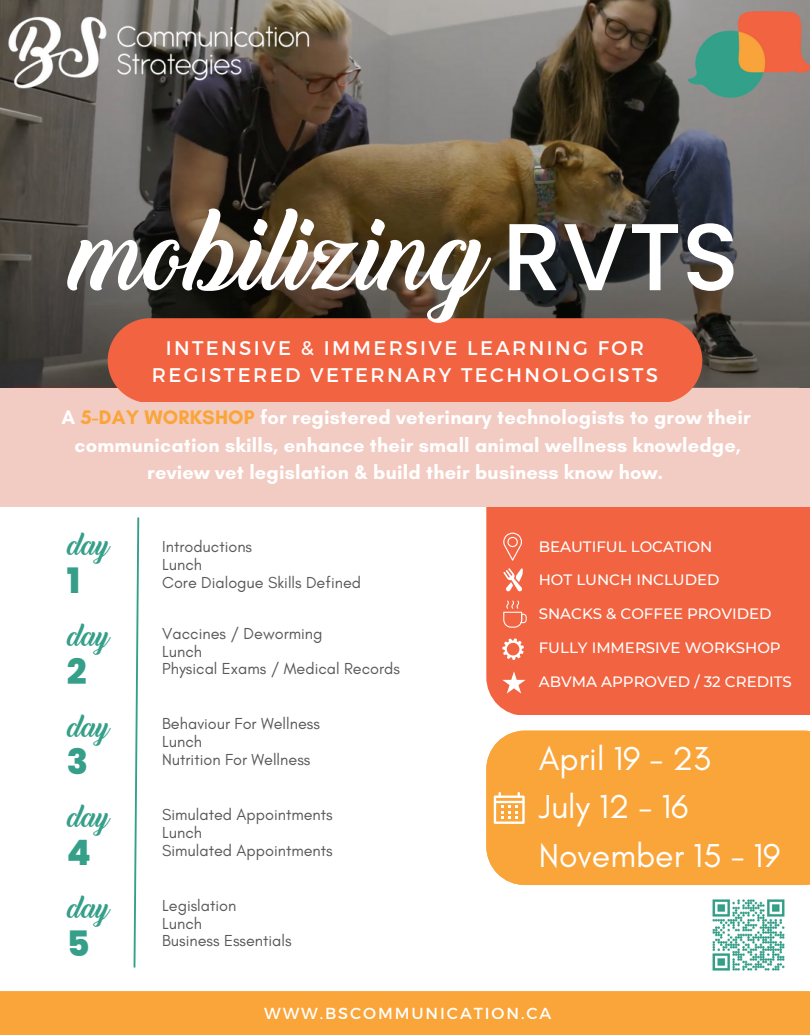
<style>
.page{position:relative;width:810px;height:1035px;background:#fff}
.page>*{position:absolute;margin:0;border:0;box-sizing:border-box;transform-origin:0 0}
.t1{font:900 101.25px "Backto";color:#fff}
.t2{font:800 35px "Poppins";color:#359f89}
.t3{font:33.75px/48.4px "Glacial Indifference";color:#fff}
.t4{font:900 27.75px "Backto";color:#359f89}
.t5{font:700 20px/27.2px "Glacial Indifference";letter-spacing:.01em;color:#fff;text-align:center}
.t6{font:19.75px/27.2px "Montserrat";letter-spacing:.12em;color:#fff;text-align:center}
.t7{font:16.25px/17.8px "Glacial Indifference";color:#58595b}
.t8{font:16px "Montserrat";letter-spacing:.12em;color:#fff}
.t9{font:500 15px "Montserrat";color:#fff}
.s1{font-family:"Poppins";font-weight:500;font-size:95px}
.s2{color:#faa53a}
</style>
<div class="page">
<div style="left:486px;top:506px;width:324px;height:209px;background:#f26341"></div>
<div style="left:0;top:282px;width:810px;height:224px;background:#f2cbc2"></div>
<div style="left:0;top:991px;width:810px;height:44px;background:#faa53a"></div>
<svg style="left:133px;top:517px;width:7px;height:451px"></svg>
<img style="left:0;top:0;width:810px;height:387px">
<img style="left:688px;top:11px;width:122px;height:87px">
<svg style="left:503px;top:533px;width:19px;height:28px"></svg>
<svg style="left:502px;top:638px;width:22px;height:22px"></svg>
<svg style="left:503px;top:601px;width:24px;height:27px"></svg>
<svg style="left:503px;top:568px;width:20px;height:24px"></svg>
<svg style="left:502px;top:671px;width:24px;height:23px"></svg>
<img style="left:712px;top:899px;width:73px;height:72px">
<div style="left:486px;top:731px;width:324px;height:154px;background:#faa53a"></div>
<svg style="left:494px;top:792px;width:31px;height:32px"></svg>
<img style="left:7px;top:11px;width:310px;height:81px">
<div style="left:108px;top:318px;width:594px;height:84px;background:#f26341"></div>
<h1 class="t1" style="left:75px;top:196px;width:665px">mobilizing<span class="s1">RVTS</span></h1>
<p class="t6" style="left:152px;top:333px;width:508px">INTENSIVE &amp; IMMERSIVE LEARNING FOR<br>REGISTERED VETERNARY TECHNOLOGISTS</p>
<p class="t5" style="left:62px;top:404px;width:691px">A <span class="s2">5-DAY WORKSHOP</span> for registered veterinary technologists to grow their communication skills, enhance their small animal wellness knowledge, review vet legislation &amp; build their business know how.</p>
<h3 class="t4" style="left:68px;top:529px;width:43px">day</h3>
<h2 class="t2" style="left:67px;top:556px;width:15px">1</h2>
<p class="t7" style="left:162px;top:537px;width:200px">Introductions<br>Lunch<br>Core Dialogue Skills Defined</p>
<h3 class="t4" style="left:68px;top:620px;width:43px">day</h3>
<p class="t7" style="left:162px;top:624px;width:239px">Vaccines / Deworming<br>Lunch<br>Physical Exams / Medical Records</p>
<h2 class="t2" style="left:67px;top:647px;width:21px">2</h2>
<h3 class="t4" style="left:68px;top:711px;width:43px">day</h3>
<h2 class="t2" style="left:67px;top:738px;width:23px">3</h2>
<h3 class="t4" style="left:68px;top:802px;width:43px">day</h3>
<h2 class="t2" style="left:67px;top:828px;width:26px">4</h2>
<p class="t7" style="left:162px;top:715px;width:159px">Behaviour For Wellness<br>Lunch<br>Nutrition For Wellness</p>
<p class="t7" style="left:162px;top:806px;width:172px">Simulated Appointments<br>Lunch<br>Simulated Appointments</p>
<h3 class="t4" style="left:68px;top:892px;width:43px">day</h3>
<p class="t7" style="left:162px;top:896px;width:131px">Legislation<br>Lunch<br>Business Essentials</p>
<h2 class="t2" style="left:67px;top:919px;width:24px">5</h2>
<p class="t9" style="left:539px;top:537px;width:175px">BEAUTIFUL LOCATION</p>
<p class="t9" style="left:539px;top:571px;width:182px">HOT LUNCH INCLUDED</p>
<p class="t9" style="left:539px;top:605px;width:234px">SNACKS &amp; COFFEE PROVIDED</p>
<p class="t9" style="left:539px;top:638px;width:244px">FULLY IMMERSIVE WORKSHOP</p>
<p class="t9" style="left:539px;top:672px;width:255px">ABVMA APPROVED / 32 CREDITS</p>
<h3 class="t3" style="left:539px;top:734px;width:243px">April 19 - 23<br>July 12 - 16<br>November 15 - 19</h3>
<p class="t8" style="left:264px;top:1003px;width:289px">WWW.BSCOMMUNICATION.CA</p>
</div>
